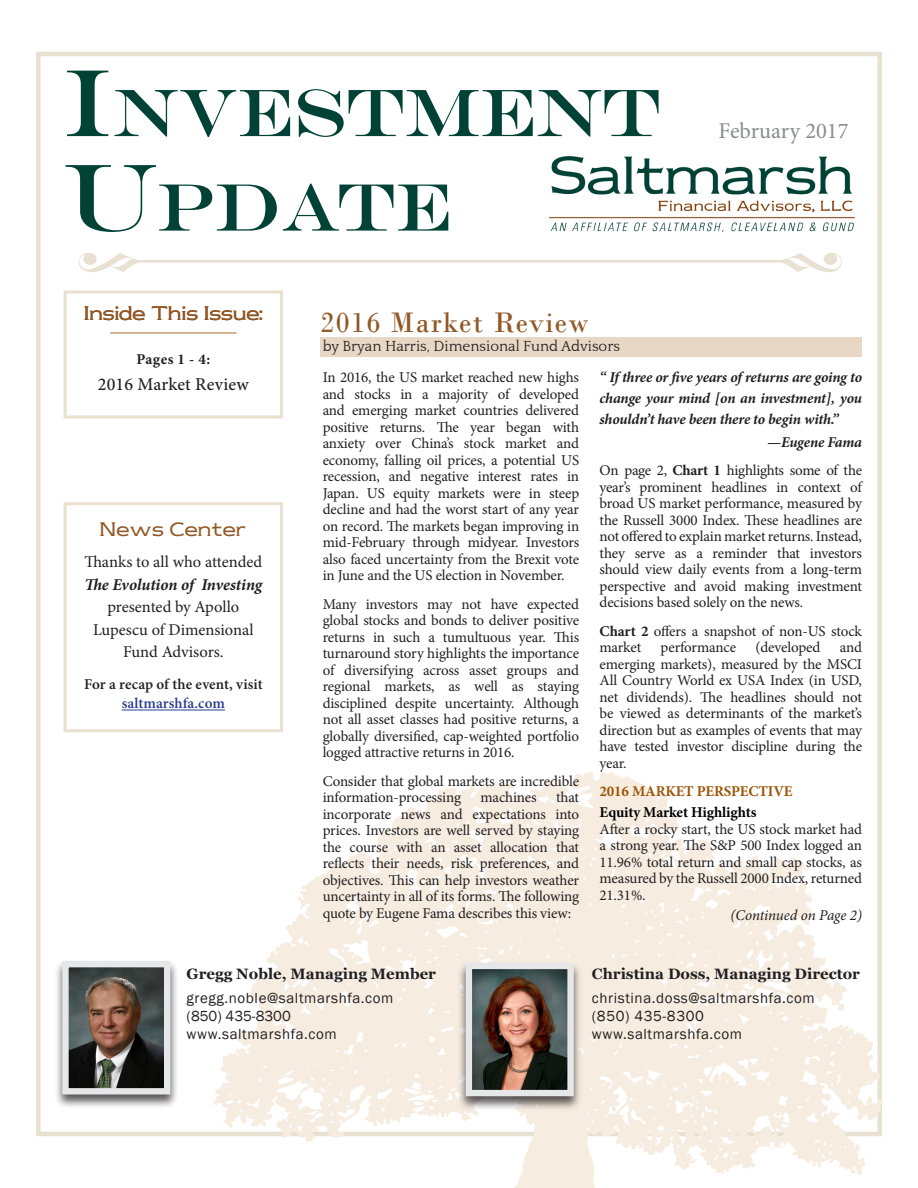
<style>
.page{position:relative;width:918px;height:1188px;background:#fff}
.page>*{position:absolute;margin:0;border:0;box-sizing:border-box;transform-origin:0 0}
.t1{font:67.5px "Engravers";color:#004236}
.t2{font:29.7px "Bodoni";letter-spacing:.05em;color:#925826;scale:.96 1}
.t3{font:22.5px "Minion Pro";color:#8a8c8f}
.t4{font:500 18px "Minion Pro";letter-spacing:.01em;color:#231f20}
.t5{font:16.5px/22.5px "Minion Pro";color:#231f20;text-align:center}
.t6{font:16.5px "Newtext";color:#925826}
.t7{font:16.5px "Newtext";letter-spacing:.02em;color:#925826}
.t8{font:15px/16.5px "Minion Pro";letter-spacing:-.015em;color:#231f20;text-align:justify}
.t9{font:italic 700 15px/21px "Minion Pro";letter-spacing:-.015em;color:#231f20;text-align:justify}
.t10{font:15px "Franklin Gothic";letter-spacing:.04em;color:#231f20}
.t11{font:700 15px "Georgia";color:#231f20}
.t12{font:600 15px/19.8px "Minion Pro";letter-spacing:.005em;color:#231f20;text-align:center}
.t13{font:15px "Quattrocento";color:#231f20}
.t14{font:700 15px "Minion Pro";letter-spacing:-.01em;color:#000}
.t15{font:700 15px "Minion Pro";letter-spacing:-.01em;color:#9c5506}
.t16{font:italic 15px "Minion Pro";letter-spacing:-.01em;color:#231f20}
.t17{font:15px "Franklin Gothic";color:#231f20}
.t18{font:700 15px "Minion Pro";letter-spacing:.03em;color:#231f20}
.s1{font-size:96px}
.s2{font-weight:700;font-style:italic}
.s3{color:#253f8e}
.s4{font-weight:700}
</style>
<div class="page">
<svg style="left:213px;top:771px;width:670px;height:417px;fill:#f6ede0"></svg>
<svg style="left:78px;top:253px;width:764px;height:19px"></svg>
<img style="left:549px;top:156px;width:306px;height:76px">
<div style="left:54px;top:960px;width:124px;height:150px;background:#231f20;opacity:.75"></div>
<img style="left:69px;top:968px;width:94px;height:119px">
<div style="left:62px;top:961px;width:108px;height:133px;border:6px solid #e6e7e9"></div>
<div style="left:457px;top:961px;width:125px;height:150px;background:#231f20;opacity:.75"></div>
<img style="left:473px;top:970px;width:94px;height:119px">
<div style="left:466px;top:963px;width:108px;height:133px;border:6px solid #e6e7e9"></div>
<hr style="left:110px;top:332px;width:127px;height:2px;background:#c79c6e">
<div style="left:320px;top:338px;width:541px;height:19px;background:#e8d7c5"></div>
<div style="left:64px;top:290px;width:219px;height:128px;border:3px solid #e9e0d0"></div>
<hr style="left:122px;top:710px;width:103px;height:1px;background:#253f8e">
<div style="left:64px;top:502px;width:219px;height:230px;border:3px solid #e9e0d0"></div>
<p class="t1" style="left:62px;top:73px;width:601px"><span class="s1">I</span>NVESTMENT</p>
<p class="t1" style="left:62px;top:167px;width:391px"><span class="s1">U</span>PDATE</p>
<p class="t6" style="left:84px;top:303px;width:181px">Inside This Issue:</p>
<p class="t2" style="left:320px;top:304px;width:281px">2016 Market Review</p>
<p class="t3" style="left:719px;top:116px;width:132px">February 2017</p>
<p class="t18" style="left:136px;top:349px;width:75px">Pages 1 - 4:</p>
<p class="t4" style="left:98px;top:372px;width:153px">2016 Market Review</p>
<p class="t7" style="left:99px;top:518px;width:148px">News Center</p>
<p class="t5" style="left:84px;top:551px;width:179px">Thanks to all who attended<br><span class="s2">The Evolution of Investing </span>presented by Apollo<br>Lupescu of Dimensional<br>Fund Advisors.</p>
<p class="t12" style="left:84px;top:674px;width:180px">For a recap of the event, visit <span class="s3">saltmarshfa.com</span></p>
<p class="t13" style="left:323px;top:338px;width:299px">by Bryan Harris, Dimensional Fund Advisors</p>
<p class="t8" style="left:323px;top:369px;width:258px">In 2016, the US market reached new highs and stocks in a majority of developed and emerging market countries delivered positive returns. The year began with anxiety over China’s stock market and economy, falling oil prices, a potential US recession, and negative interest rates in Japan. US equity markets were in steep decline and had the worst start of any year on record. The markets began improving in mid-February through midyear. Investors also faced uncertainty from the Brexit vote in June and the US election in November.</p>
<p class="t8" style="left:323px;top:596px;width:258px">Many investors may not have expected global stocks and bonds to deliver positive returns in such a tumultuous year. This turnaround story highlights the importance of diversifying across asset groups and regional markets, as well as staying disciplined despite uncertainty. Although not all asset classes had positive returns, a globally diversified, cap-weighted portfolio logged attractive returns in 2016.</p>
<p class="t8" style="left:323px;top:773px;width:258px">Consider that global markets are incredible information-processing</p>
<p class="t8" style="left:323px;top:789px;width:258px;text-indent:233px">that incorporate news and expectations into prices. Investors are well served by staying the course with an asset allocation that reflects their needs, risk preferences, and objectives. This can help investors weather uncertainty in all of its forms. The following quote by Eugene Fama describes this view:</p>
<p class="t8" style="left:481px;top:789px;width:58px">machines</p>
<p class="t9" style="left:600px;top:367px;width:264px">“ If three or five years of returns are going to change your mind [on an investment], you shouldn’t have been there to begin with.”</p>
<p class="t9" style="left:767px;top:431px;width:96px">—Eugene Fama</p>
<p class="t8" style="left:600px;top:462px;width:264px">On page 2, <span class="s4">Chart 1</span> highlights some of the year’s prominent headlines in context of broad US market performance, measured by the Russell 3000 Index. These headlines are not offered to explain market returns. Instead, they serve as a reminder that investors should view daily events from a long-term perspective and avoid making investment decisions based solely on the news.</p>
<p class="t8" style="left:600px;top:623px;width:264px"><span class="s4">Chart 2</span> offers a snapshot of non-US stock market</p>
<p class="t8" style="left:600px;top:639px;width:264px;text-indent:240px">and emerging markets), measured by the MSCI All Country World ex USA Index (in USD, net dividends). The headlines should not be viewed as determinants of the market’s direction but as examples of events that may have tested investor discipline during the year.</p>
<p class="t15" style="left:600px;top:781px;width:195px">2016 MARKET PERSPECTIVE</p>
<p class="t14" style="left:600px;top:802px;width:159px">Equity Market Highlights</p>
<p class="t8" style="left:600px;top:821px;width:264px">After a rocky start, the US stock market had a strong year. The S&amp;P 500 Index logged an 11.96% total return and small cap stocks, as measured by the Russell 2000 Index, returned 21.31%.</p>
<p class="t8" style="left:661px;top:639px;width:77px">performance</p>
<p class="t8" style="left:755px;top:639px;width:67px">(developed</p>
<p class="t16" style="left:731px;top:905px;width:133px">(Continued on Page 2)</p>
<p class="t11" style="left:187px;top:964px;width:251px">Gregg Noble, Managing Member</p>
<p class="t10" style="left:187px;top:989px;width:208px">gregg.noble@saltmarshfa.com</p>
<p class="t17" style="left:187px;top:1007px;width:106px">(850) 435-8300</p>
<p class="t10" style="left:187px;top:1025px;width:152px">www.saltmarshfa.com</p>
<p class="t11" style="left:592px;top:965px;width:270px">Christina Doss, Managing Director</p>
<p class="t10" style="left:592px;top:989px;width:224px">christina.doss@saltmarshfa.com</p>
<p class="t10" style="left:592px;top:1007px;width:113px">(850) 435-8300</p>
<p class="t10" style="left:592px;top:1025px;width:152px">www.saltmarshfa.com</p>
</div>
